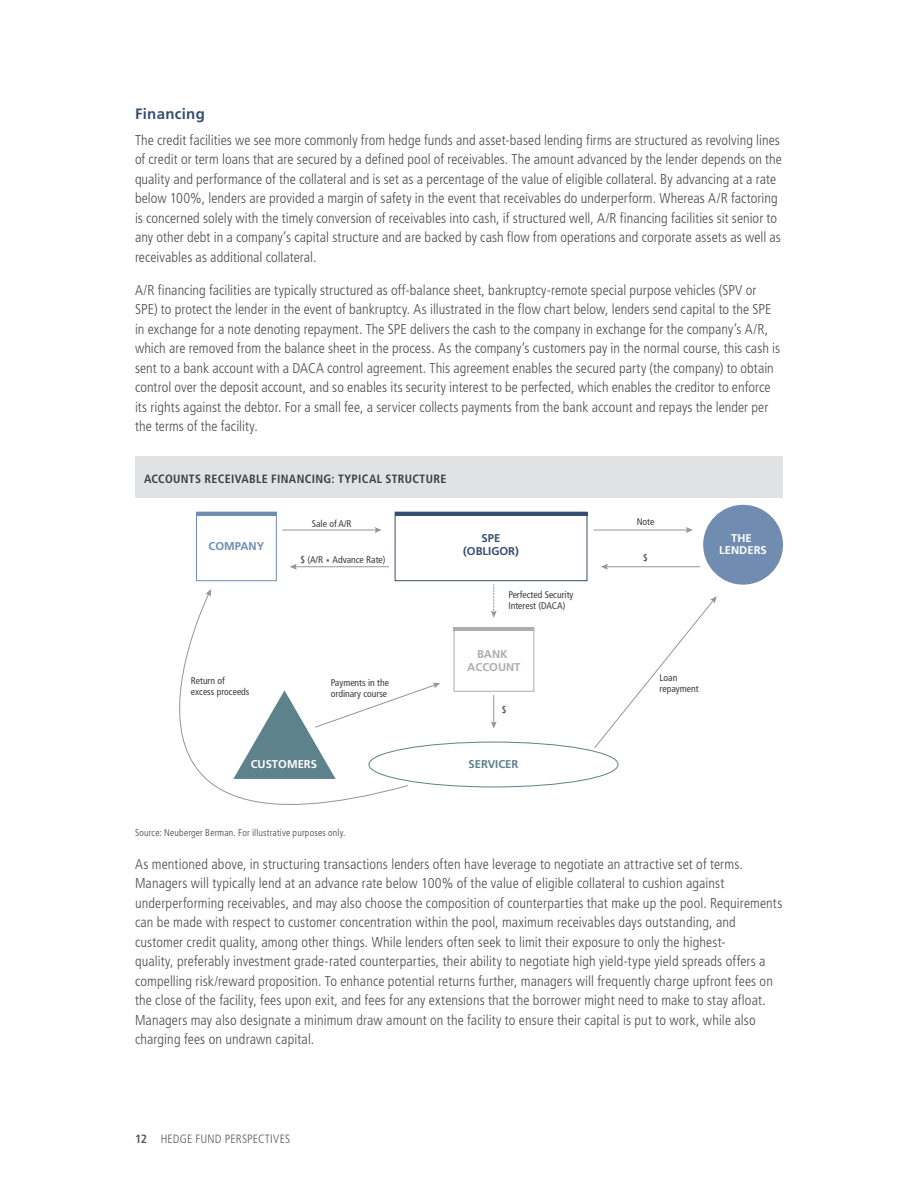
<style>
.page{position:relative;width:918px;height:1188px;background:#fff}
.page>*{position:absolute;margin:0;border:0;box-sizing:border-box;transform-origin:0 0}
.Paragraph_Head{font:700 15px "Frutiger LT Std";letter-spacing:.02em;color:#354f72}
.Body_Copy{font:300 condensed 14.25px/19.5px "Frutiger LT Std";letter-spacing:.005em;color:#4b4c4d}
.Chart_Headline{font:700 condensed 12px "Frutiger LT Std";letter-spacing:.03em;color:#3e3e3f}
.t1{font:300 condensed 12px "Frutiger LT Std";letter-spacing:.015em;color:#57585a}
.t2{font:700 11.25px/12.9px "Frutiger LT Com";color:#fff;text-align:center}
.t3{font:700 11.25px/13.5px "Frutiger LT Com";color:#354f72;text-align:center}
.t4{font:700 11.25px/12.9px "Frutiger LT Com";color:#abadaf;text-align:center}
.t5{font:700 11.25px "Frutiger LT Com";color:#5d828b}
.t6{font:700 11.25px "Frutiger LT Com";color:#708cb0}
.Source{font:300 condensed 9.75px "Frutiger LT Std";letter-spacing:.02em;color:#3e3e3f}
.t7{font:condensed 9.6px/11.2px "Frutiger LT Com";color:#3e3e3f}
.t8{font:condensed 9.6px "Frutiger LT Std";color:#3e3e3f}
.s1{font-weight:700}
</style>
<div class="page">
<div style="left:135px;top:456px;width:648px;height:42px;background:#e1e2e4"></div>
<div style="left:196px;top:512px;width:81px;height:69px;border:1px solid #708cb0"></div>
<div style="left:703px;top:505px;width:80px;height:80px;background:#708cb0;border-radius:50%"></div>
<hr style="left:196px;top:512px;width:80px;height:3px;background:#708cb0">
<div style="left:454px;top:627px;width:80px;height:65px;border:1px solid #abadaf"></div>
<hr style="left:454px;top:627px;width:80px;height:4px;background:#abadaf">
<div style="left:395px;top:512px;width:192px;height:69px;border:1px solid #354f72"></div>
<hr style="left:395px;top:512px;width:192px;height:3px;background:#354f72">
<hr style="left:282px;top:530px;width:95px;height:1px;background:#939598">
<svg style="left:375px;top:527px;width:7px;height:6px"></svg>
<svg style="left:594px;top:596px;width:123px;height:152px"></svg>
<hr style="left:295px;top:566px;width:94px;height:1px;background:#939598">
<svg style="left:290px;top:564px;width:7px;height:6px"></svg>
<hr style="left:594px;top:530px;width:94px;height:1px;background:#939598">
<svg style="left:686px;top:527px;width:7px;height:6px"></svg>
<hr style="left:606px;top:566px;width:94px;height:1px;background:#939598">
<svg style="left:601px;top:564px;width:7px;height:6px"></svg>
<svg style="left:491px;top:584px;width:6px;height:34px"></svg>
<svg style="left:491px;top:695px;width:6px;height:33px"></svg>
<div style="left:369px;top:742px;width:249px;height:45px;border:1px solid #5d828b;border-radius:50%"></div>
<svg style="left:409px;top:683px;width:31px;height:67px"></svg>
<svg style="left:179px;top:597px;width:230px;height:208px"></svg>
<svg style="left:205px;top:589px;width:6px;height:8px"></svg>
<p class="Paragraph_Head" style="left:135px;top:105px;width:71px">Financing</p>
<p class="Body_Copy" style="left:135px;top:130px;width:649px">The credit facilities we see more commonly from hedge funds and asset-based lending firms are structured as revolving lines of credit or term loans that are secured by a defined pool of receivables. The amount advanced by the lender depends on the quality and performance of the collateral and is set as a percentage of the value of eligible collateral. By advancing at a rate below 100%, lenders are provided a margin of safety in the event that receivables do underperform. Whereas A/R factoring is concerned solely with the timely conversion of receivables into cash, if structured well, A/R financing facilities sit senior to any other debt in a company’s capital structure and are backed by cash flow from operations and corporate assets as well as receivables as additional collateral.</p>
<p class="Body_Copy" style="left:135px;top:280px;width:647px">A/R financing facilities are typically structured as off-balance sheet, bankruptcy-remote special purpose vehicles (SPV or SPE) to protect the lender in the event of bankruptcy. As illustrated in the flow chart below, lenders send capital to the SPE in exchange for a note denoting repayment. The SPE delivers the cash to the company in exchange for the company’s A/R, which are removed from the balance sheet in the process. As the company’s customers pay in the normal course, this cash is sent to a bank account with a DACA control agreement. This agreement enables the secured party (the company) to obtain control over the deposit account, and so enables its security interest to be perfected, which enables the creditor to enforce its rights against the debtor. For a small fee, a servicer collects payments from the bank account and repays the lender per the terms of the facility.</p>
<p class="Chart_Headline" style="left:144px;top:472px;width:304px">ACCOUNTS RECEIVABLE FINANCING: TYPICAL STRUCTURE</p>
<p class="t6" style="left:209px;top:540px;width:57px">COMPANY</p>
<p class="t7" style="left:312px;top:518px;width:41px">Sale of A/R</p>
<p class="t7" style="left:300px;top:554px;width:87px">$ (A/R * Advance Rate)</p>
<p class="t7" style="left:191px;top:675px;width:60px">Return of excess proceeds</p>
<p class="t7" style="left:331px;top:677px;width:60px">Payments in the ordinary course</p>
<p class="t3" style="left:463px;top:531px;width:57px">SPE (OBLIGOR)</p>
<p class="t7" style="left:508px;top:589px;width:67px">Perfected Security<br>Interest (DACA)</p>
<p class="t4" style="left:467px;top:648px;width:55px">BANK<br>ACCOUNT</p>
<p class="t8" style="left:502px;top:704px;width:6px">$</p>
<p class="t2" style="left:251px;top:758px;width:68px">CUSTOMERS</p>
<p class="t5" style="left:469px;top:758px;width:51px">SERVICER</p>
<p class="t7" style="left:637px;top:516px;width:19px">Note</p>
<p class="t7" style="left:643px;top:552px;width:6px">$</p>
<p class="t2" style="left:719px;top:531px;width:49px">THE<br>LENDERS</p>
<p class="t7" style="left:660px;top:672px;width:41px">Loan repayment</p>
<p class="Source" style="left:135px;top:828px;width:212px">Source: Neuberger Berman. For illustrative purposes only.</p>
<p class="Body_Copy" style="left:135px;top:854px;width:649px">As mentioned above, in structuring transactions lenders often have leverage to negotiate an attractive set of terms.<br>Managers will typically lend at an advance rate below 100% of the value of eligible collateral to cushion against underperforming receivables, and may also choose the composition of counterparties that make up the pool. Requirements can be made with respect to customer concentration within the pool, maximum receivables days outstanding, and customer credit quality, among other things. While lenders often seek to limit their exposure to only the highest-<br>quality, preferably investment grade-rated counterparties, their ability to negotiate high yield-type yield spreads offers a compelling risk/reward proposition. To enhance potential returns further, managers will frequently charge upfront fees on the close of the facility, fees upon exit, and fees for any extensions that the borrower might need to make to stay afloat.<br>Managers may also designate a minimum draw amount on the facility to ensure their capital is put to work, while also charging fees on undrawn capital.</p>
<p class="t1" style="left:135px;top:1132px;width:157px"><span class="s1">12</span> HEDGE FUND PERSPECTIVES</p>
</div>
